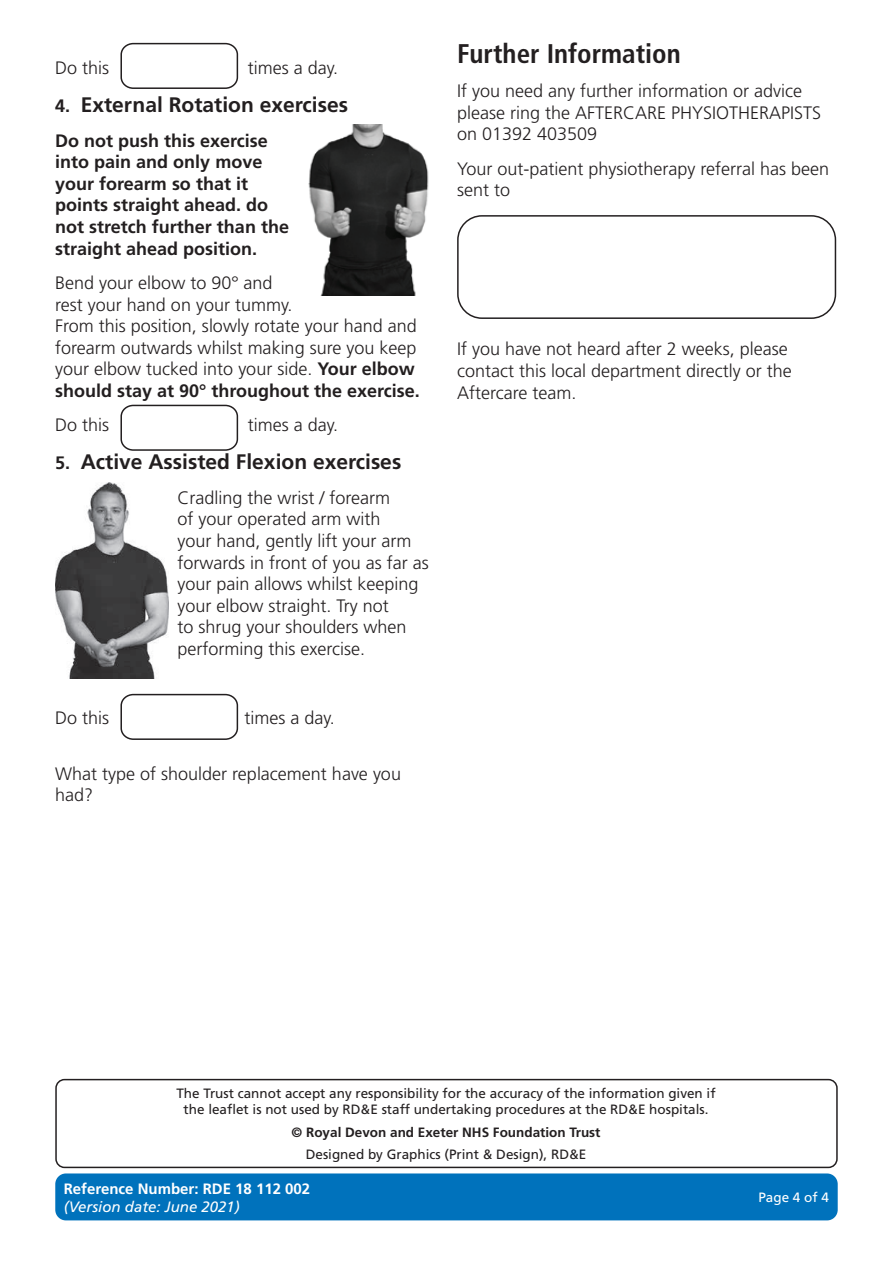
<style>
.page{position:relative;width:893px;height:1263px;background:#fff}
.page>*{position:absolute;margin:0;border:0;box-sizing:border-box;transform-origin:0 0}
.t1{font:700 condensed 27px "Frutiger";color:#231f20}
.t2{font:700 21px "Frutiger";color:#231f20}
.t3{font:300 18px/21.6px "Frutiger";color:#231f20}
.t4{font:700 18px/21.6px "Frutiger";color:#231f20}
.t5{font:700 15px "Frutiger";color:#fff}
.t6{font:italic 15px "Frutiger";color:#fff}
.t7{font:13.5px/16.2px "Frutiger";color:#231f20;text-align:center}
.t8{font:700 13.5px "Frutiger";color:#231f20}
.t9{font:13.5px "Frutiger";color:#fff}
.s1{font-size:18px}
.s2{font-weight:700}
</style>
<div class="page">
<div style="left:55px;top:1173px;width:783px;height:47px;background:#0072bc;border-radius:11px"></div>
<div style="left:55px;top:1079px;width:783px;height:89px;border:2px solid #231f20;border-radius:9px"></div>
<div style="left:120px;top:43px;width:118px;height:46px;border:2px solid #231f20;border-radius:12px"></div>
<img style="left:308px;top:124px;width:121px;height:172px">
<div style="left:120px;top:405px;width:118px;height:46px;border:2px solid #231f20;border-radius:12px"></div>
<div style="left:120px;top:694px;width:118px;height:46px;border:2px solid #231f20;border-radius:12px"></div>
<img style="left:55px;top:483px;width:114px;height:195px">
<div style="left:457px;top:215px;width:379px;height:104px;border:2px solid #231f20;border-radius:24px"></div>
<p class="t3" style="left:55px;top:57px;width:56px">Do this</p>
<p class="t3" style="left:248px;top:57px;width:92px">times a day.</p>
<p class="t2" style="left:55px;top:93px;width:294px"><span class="s1">4.</span> External Rotation exercises</p>
<p class="t4" style="left:55px;top:129px;width:235px">Do not push this exercise into pain and only move your forearm so that it points straight ahead. do not stretch further than the straight ahead position.</p>
<p class="t3" style="left:55px;top:272px;width:366px">Bend your elbow to 90° and<br>rest your hand on your tummy.<br>From this position, slowly rotate your hand and forearm outwards whilst making sure you keep your elbow tucked into your side. <span class="s2">Your elbow should stay at 90° throughout the exercise.</span></p>
<p class="t3" style="left:55px;top:414px;width:56px">Do this</p>
<p class="t3" style="left:248px;top:414px;width:92px">times a day.</p>
<p class="t2" style="left:55px;top:450px;width:348px"><span class="s1">5.</span> Active Assisted Flexion exercises</p>
<p class="t3" style="left:177px;top:487px;width:253px">Cradling the wrist / forearm<br>of your operated arm with<br>your hand, gently lift your arm forwards in front of you as far as your pain allows whilst keeping your elbow straight. Try not<br>to shrug your shoulders when performing this exercise.</p>
<p class="t3" style="left:55px;top:707px;width:56px">Do this</p>
<p class="t3" style="left:244px;top:707px;width:92px">times a day.</p>
<p class="t3" style="left:55px;top:762px;width:347px">What type of shoulder replacement have you had?</p>
<h1 class="t1" style="left:457px;top:37px;width:225px">Further Information</h1>
<p class="t3" style="left:457px;top:80px;width:366px">If you need any further information or advice please ring the AFTERCARE PHYSIOTHERAPISTS on 01392 403509</p>
<p class="t3" style="left:457px;top:158px;width:374px">Your out-patient physiotherapy referral has been sent to</p>
<p class="t3" style="left:457px;top:338px;width:336px">If you have not heard after 2 weeks, please contact this local department directly or the<br>Aftercare team.</p>
<p class="t7" style="left:176px;top:1085px;width:541px">The Trust cannot accept any responsibility for the accuracy of the information given if the leaflet is not used by RD&amp;E staff undertaking procedures at the RD&amp;E hospitals.</p>
<p class="t8" style="left:292px;top:1124px;width:310px">© Royal Devon and Exeter NHS Foundation Trust</p>
<p class="t7" style="left:306px;top:1146px;width:282px">Designed by Graphics (Print &amp; Design), RD&amp;E</p>
<p class="t5" style="left:64px;top:1180px;width:248px">Reference Number: RDE 18 112 002</p>
<p class="t6" style="left:64px;top:1198px;width:178px">(Version date: June 2021)</p>
<p class="t9" style="left:758px;top:1189px;width:72px">Page 4 of 4</p>
</div>
